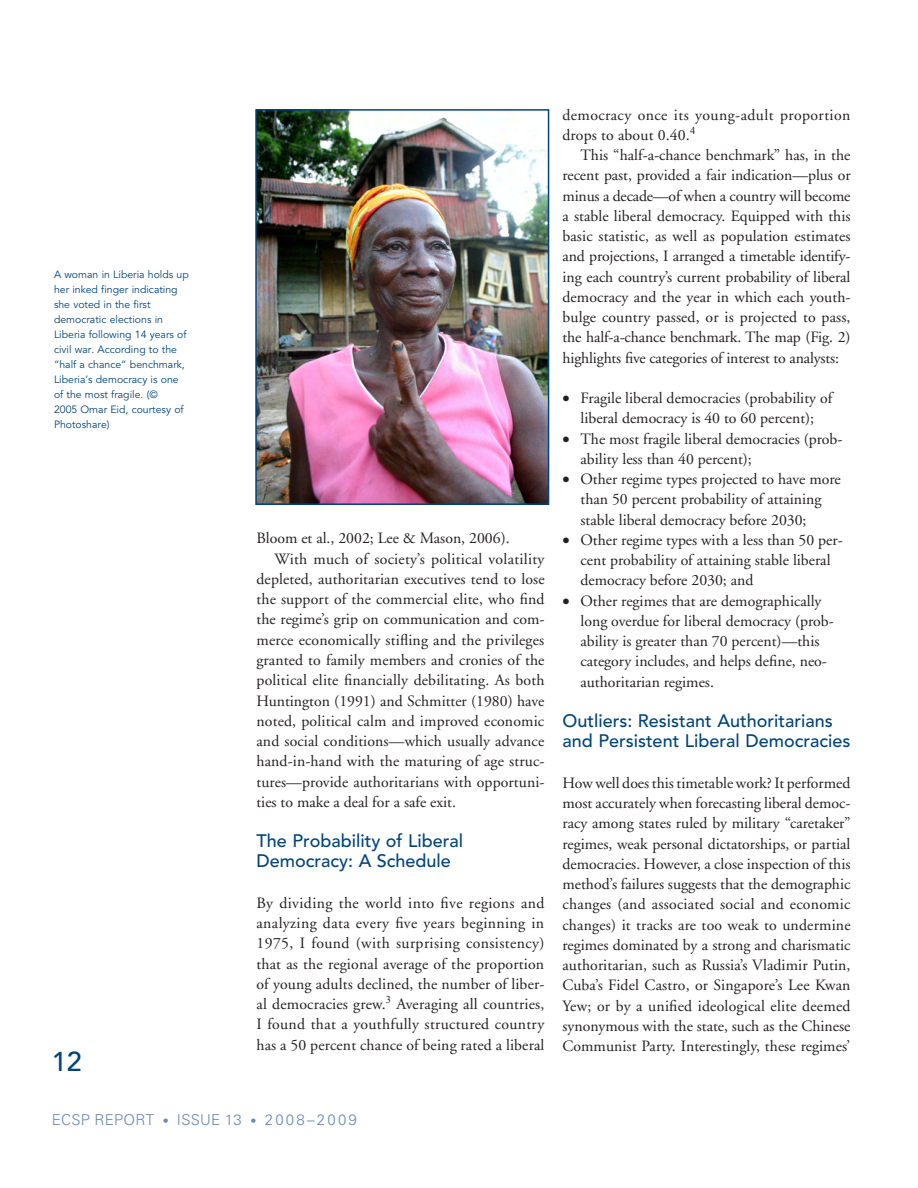
<style>
.page{position:relative;width:918px;height:1188px;background:#fff}
.page>*{position:absolute;margin:0;border:0;box-sizing:border-box;transform-origin:0 0}
.t1{font:500 27px "Avenir";color:#00447b}
.t2{font:500 18px/20.2px "Avenir";color:#00447b}
.t3{font:15.75px/20.2px "Adobe Garamond";color:#231f20}
.t4{font:15.75px/20.2px "Adobe Garamond";letter-spacing:.025em;color:#231f20}
.t5{font:15.75px "Adobe Garamond";letter-spacing:.02em;color:#231f20}
.t6{font:300 15px "Univers";letter-spacing:.15em;color:#6988b2}
.t7{font:300 15px "Univers";letter-spacing:.015em;color:#6988b2}
.t8{font:10.5px/15px "Avenir";color:#00447b}
.s1{font-size:12px}
</style>
<div class="page">
<img style="left:258px;top:112px;width:288px;height:390px">
<div style="left:255px;top:109px;width:294px;height:396px;border:2px solid #00447b"></div>
<p class="t8" style="left:54px;top:267px;width:136px">A woman in Liberia holds up her inked finger indicating she voted in the first democratic elections in<br>Liberia following 14 years of civil war. According to the “half a chance” benchmark,<br>Liberia’s democracy is one of the most fragile. (©<br>2005 Omar Eid, courtesy of<br>Photoshare)</p>
<h1 class="t1" style="left:52px;top:1046px;width:32px">12</h1>
<p class="t3" style="left:256px;top:529px;width:255px">Bloom et al., 2002; Lee &amp; Mason, 2006).</p>
<p class="t5" style="left:275px;top:550px;width:271px">With much of society’s political volatility</p>
<p class="t3" style="left:256px;top:569px;width:290px">depleted, authoritarian executives tend to lose</p>
<p class="t3" style="left:256px;top:590px;width:289px">the support of the commercial elite, who find</p>
<p class="t3" style="left:256px;top:610px;width:290px">the regime’s grip on communication and com-</p>
<p class="t3" style="left:256px;top:630px;width:289px">merce economically stifling and the privileges</p>
<p class="t3" style="left:256px;top:650px;width:290px">granted to family members and cronies of the</p>
<p class="t3" style="left:256px;top:671px;width:290px">political elite financially debilitating. As both</p>
<p class="t3" style="left:256px;top:691px;width:289px">Huntington (1991) and Schmitter (1980) have</p>
<p class="t3" style="left:256px;top:711px;width:289px">noted, political calm and improved economic</p>
<p class="t3" style="left:256px;top:731px;width:289px">and social conditions—which usually advance</p>
<p class="t3" style="left:256px;top:752px;width:290px">hand-in-hand with the maturing of age struc-</p>
<p class="t3" style="left:256px;top:772px;width:290px">tures—provide authoritarians with opportuni-</p>
<p class="t3" style="left:256px;top:792px;width:201px">ties to make a deal for a safe exit.</p>
<p class="t2" style="left:256px;top:831px;width:208px">The Probability of Liberal<br>Democracy: A Schedule</p>
<p class="t3" style="left:256px;top:893px;width:290px;text-align:justify">By dividing the world into five regions and analyzing data every five years beginning in 1975, I found (with surprising consistency) that as the regional average of the proportion of young adults declined, the number of liber&shy;al democracies grew.<sup>3</sup> Averaging all countries, I found that a youthfully structured country has a 50 percent chance of being rated a liberal</p>
<p class="t7" style="left:52px;top:1111px;width:74px">ECSP REPOR</p>
<p class="t6" style="left:146px;top:1111px;width:213px">T <span class="s1">•</span> ISSUE 13 <span class="s1">•</span> 2008–2009</p>
<p class="t4" style="left:562px;top:105px;width:289px">democracy once its young-adult proportion drops to about 0.40.<sup>4</sup></p>
<p class="t3" style="left:562px;top:145px;width:290px;text-align:justify;text-indent:18px">This “half-a-chance benchmark” has, in the recent past, provided a fair indication—plus or minus a decade—of when a country will become a stable liberal democracy. Equipped with this basic statistic, as well as population estimates and projections, I arranged a timetable identify&shy;ing each country’s current probability of liberal democracy and the year in which each youth&shy;bulge country passed, or is projected to pass, the half-a-chance benchmark. The map (Fig. 2) highlights five categories of interest to analysts:</p>
<p class="t3" style="left:563px;top:388px;width:271px;text-align:center">• Fragile liberal democracies (probability of liberal democracy is 40 to 60 percent);</p>
<p class="t3" style="left:581px;top:429px;width:263px;text-indent:-18px">• The most fragile liberal democracies (prob&shy;ability less than 40 percent);</p>
<p class="t3" style="left:581px;top:469px;width:262px;text-indent:-18px">• Other regime types projected to have more than 50 percent probability of attaining stable liberal democracy before 2030;</p>
<p class="t3" style="left:581px;top:530px;width:264px;text-indent:-18px">• Other regime types with a less than 50 per&shy;cent probability of attaining stable liberal democracy before 2030; and</p>
<p class="t3" style="left:581px;top:591px;width:255px;text-indent:-18px">• Other regimes that are demographically long overdue for liberal democracy (prob&shy;ability is greater than 70 percent)—this category includes, and helps define, neo&shy;authoritarian regimes.</p>
<p class="t2" style="left:562px;top:711px;width:289px">Outliers: Resistant Authoritarians and Persistent Liberal Democracies</p>
<p class="t3" style="left:562px;top:773px;width:290px;text-align:justify">How well does this timetable work? It performed most accurately when forecasting liberal democ&shy;racy among states ruled by military “caretaker” regimes, weak personal dictatorships, or partial democracies. However, a close inspection of this method’s failures suggests that the demographic changes (and associated social and economic changes) it tracks are too weak to undermine regimes dominated by a strong and charismatic authoritarian, such as Russia’s Vladimir Putin, Cuba’s Fidel Castro, or Singapore’s Lee Kwan Yew; or by a unified ideological elite deemed synonymous with the state, such as the Chinese Communist Party. Interestingly, these regimes’</p>
</div>
